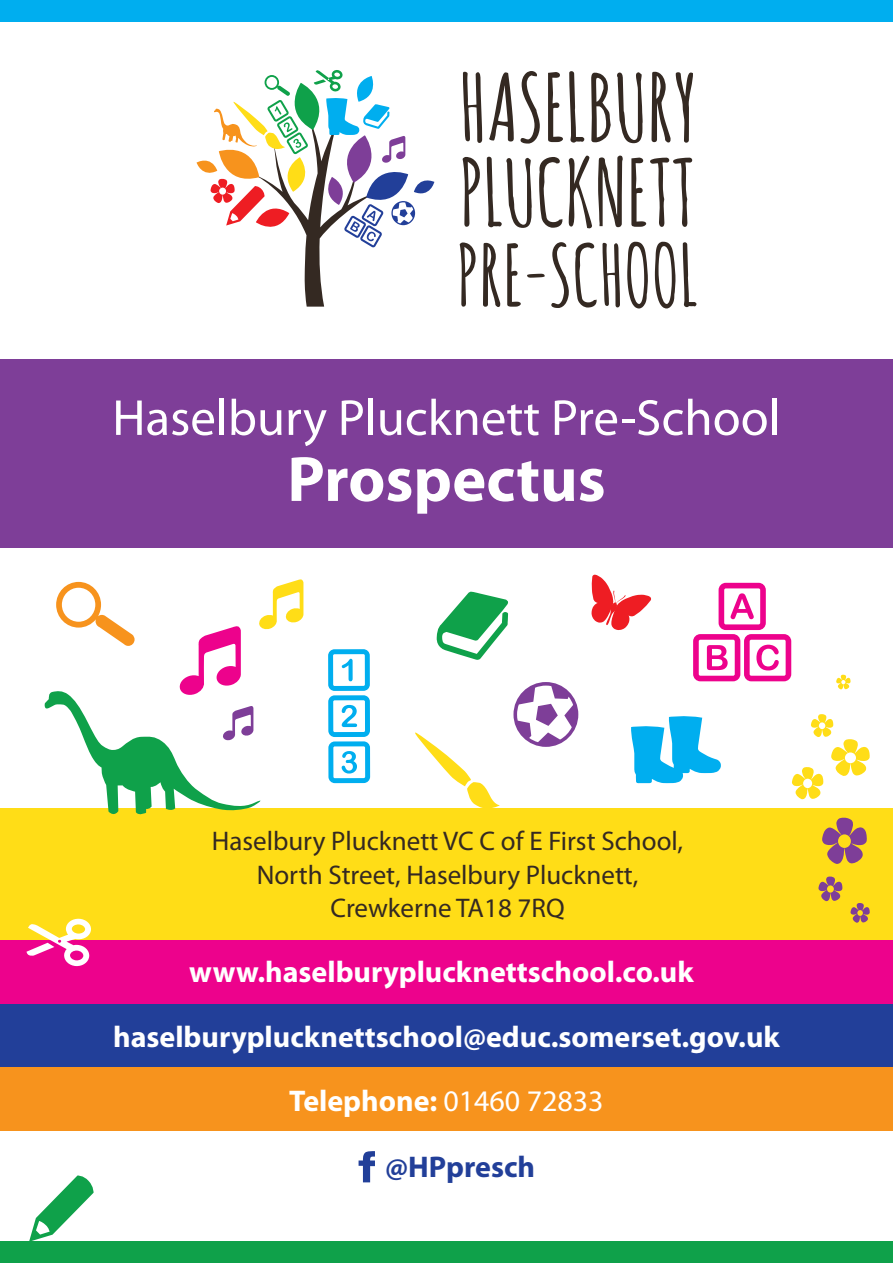
<style>
.page{position:relative;width:893px;height:1263px;background:#fff}
.page>*{position:absolute;margin:0;border:0;box-sizing:border-box;transform-origin:0 0}
.t1{font:700 64.5px "Myriad Pro";color:#fff}
.t2{font:51px "Myriad Pro";color:#fff}
.t3{font:700 30px "Myriad Pro";color:#fff}
.t4{font:700 30px "Myriad Pro";color:#223f99}
.t5{font:27px "Myriad Pro";color:#342922}
.s1{font-weight:400}
</style>
<div class="page">
<div style="left:0;top:359px;width:893px;height:189px;background:#7e3e98"></div>
<div style="left:0;top:1242px;width:893px;height:21px;background:#0fa14a"></div>
<div style="left:0;top:0;width:893px;height:21px;background:#00aeef"></div>
<svg style="left:29px;top:1175px;width:65px;height:67px"></svg>
<div style="left:0;top:940px;width:893px;height:64px;background:#ed028c"></div>
<div style="left:0;top:1004px;width:893px;height:63px;background:#223f99"></div>
<div style="left:0;top:1067px;width:893px;height:64px;background:#f7931d"></div>
<div style="left:0;top:808px;width:893px;height:132px;background:#ffdd17"></div>
<svg style="left:26px;top:918px;width:65px;height:48px"></svg>
<svg style="left:792px;top:714px;width:78px;height:85px"></svg>
<svg style="left:836px;top:674px;width:15px;height:15px"></svg>
<svg style="left:822px;top:817px;width:45px;height:47px"></svg>
<svg style="left:850px;top:903px;width:20px;height:20px"></svg>
<svg style="left:818px;top:876px;width:24px;height:25px"></svg>
<svg style="left:415px;top:732px;width:85px;height:76px"></svg>
<svg style="left:631px;top:716px;width:90px;height:68px"></svg>
<svg style="left:436px;top:591px;width:73px;height:69px"></svg>
<svg style="left:513px;top:682px;width:65px;height:65px"></svg>
<svg style="left:693px;top:583px;width:98px;height:98px"></svg>
<svg style="left:44px;top:579px;width:259px;height:236px"></svg>
<svg style="left:328px;top:649px;width:42px;height:134px"></svg>
<svg style="left:591px;top:574px;width:60px;height:56px"></svg>
<svg style="left:463px;top:72px;width:19px;height:71px"></svg>
<svg style="left:489px;top:72px;width:25px;height:69px"></svg>
<svg style="left:521px;top:71px;width:19px;height:73px"></svg>
<svg style="left:548px;top:72px;width:15px;height:70px"></svg>
<svg style="left:569px;top:71px;width:15px;height:72px"></svg>
<svg style="left:591px;top:73px;width:20px;height:69px"></svg>
<svg style="left:617px;top:72px;width:26px;height:71px"></svg>
<svg style="left:651px;top:72px;width:19px;height:70px"></svg>
<svg style="left:676px;top:72px;width:17px;height:71px"></svg>
<svg style="left:460px;top:242px;width:16px;height:65px"></svg>
<svg style="left:483px;top:243px;width:17px;height:64px"></svg>
<svg style="left:507px;top:243px;width:14px;height:64px"></svg>
<svg style="left:527px;top:274px;width:18px;height:4px"></svg>
<svg style="left:551px;top:242px;width:18px;height:66px"></svg>
<svg style="left:575px;top:243px;width:45px;height:64px"></svg>
<svg style="left:627px;top:242px;width:21px;height:66px"></svg>
<svg style="left:655px;top:242px;width:20px;height:66px"></svg>
<svg style="left:683px;top:242px;width:13px;height:65px"></svg>
<svg style="left:197px;top:70px;width:237px;height:237px"></svg>
<svg style="left:463px;top:157px;width:17px;height:70px"></svg>
<svg style="left:487px;top:157px;width:45px;height:71px"></svg>
<svg style="left:539px;top:157px;width:23px;height:71px"></svg>
<svg style="left:569px;top:156px;width:23px;height:72px"></svg>
<svg style="left:598px;top:156px;width:25px;height:71px"></svg>
<svg style="left:631px;top:158px;width:61px;height:69px"></svg>
<svg style="left:359px;top:1151px;width:16px;height:31px"></svg>
<p class="t2" style="left:112px;top:386px;width:670px">Haselbury Plucknett Pre-School</p>
<p class="t1" style="left:287px;top:437px;width:320px">Prospectus</p>
<p class="t5" style="left:212px;top:824px;width:473px">Haselbury Plucknett VC C of E First School,</p>
<p class="t5" style="left:257px;top:858px;width:383px">North Street, Haselbury Plucknett,</p>
<p class="t5" style="left:330px;top:892px;width:236px">Crewkerne TA18 7RQ</p>
<p class="t3" style="left:189px;top:952px;width:506px">www.haselburyplucknettschool.co.uk</p>
<p class="t3" style="left:113px;top:1017px;width:668px">haselburyplucknettschool@educ.somerset.gov.uk</p>
<p class="t3" style="left:289px;top:1081px;width:316px">Telephone: <span class="s1">01460 72833</span></p>
<p class="t4" style="left:385px;top:1147px;width:151px">@HPpresch</p>
</div>
